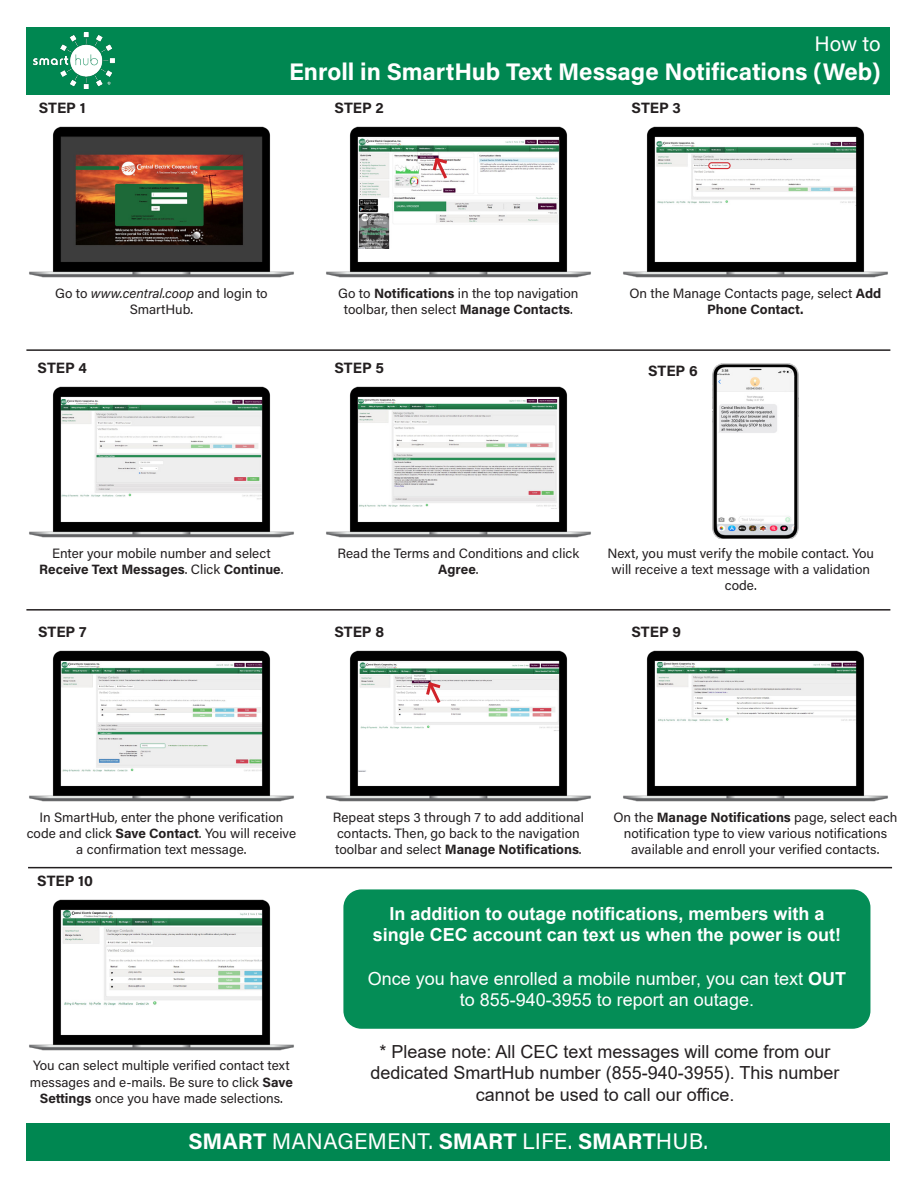
<style>
.page{position:relative;width:918px;height:1188px;background:#fff}
.page>*{position:absolute;margin:0;border:0;box-sizing:border-box;transform-origin:0 0}
.t1{font:700 24px "Acumin Pro";color:#fff}
.t2{font:22.5px "Acumin Pro";color:#fff}
.t3{font:21px "Acumin Pro";color:#fff}
.t4{font:18px/21.6px "Arial";color:#231f20;text-align:center}
.t5{font:700 18px "Arial";color:#fff}
.t6{font:18px/21.6px "Arial";color:#fff;text-align:center}
.t7{font:700 15px "Acumin Pro";letter-spacing:-.005em;color:#231f20}
.t8{font:13.5px/16.2px "Acumin Pro";color:#231f20;text-align:center}
.t9{font:700 13.5px "Acumin Pro";color:#231f20}
.t10{font:13.5px "Acumin Variable Concept";color:#231f20}
.s1{font-family:"Acumin Pro"}
.s2{font-weight:700}
.s3{font-weight:400}
</style>
<div class="page">
<div style="left:26px;top:27px;width:864px;height:67px;background:#008751"></div>
<img style="left:34px;top:33px;width:80px;height:56px">
<div style="left:26px;top:1123px;width:864px;height:38px;background:#008751"></div>
<hr style="left:26px;top:609px;width:864px;height:2px;background:#231f20">
<img style="left:326px;top:386px;width:265px;height:152px">
<img style="left:29px;top:386px;width:265px;height:152px">
<hr style="left:26px;top:349px;width:864px;height:2px;background:#231f20">
<img style="left:623px;top:126px;width:265px;height:152px">
<img style="left:326px;top:126px;width:265px;height:152px">
<img style="left:29px;top:126px;width:265px;height:152px">
<img style="left:712px;top:363px;width:87px;height:176px">
<img style="left:623px;top:650px;width:265px;height:152px">
<img style="left:326px;top:650px;width:265px;height:152px">
<img style="left:29px;top:650px;width:265px;height:152px">
<img style="left:29px;top:899px;width:265px;height:152px">
<div style="left:343px;top:889px;width:527px;height:140px;background:#048d56;border-radius:18px"></div>
<hr style="left:28px;top:867px;width:864px;height:1px;background:#231f20">
<svg style="left:431px;top:154px;width:19px;height:28px"></svg>
<div style="left:708px;top:162px;width:23px;height:7px;border:1px solid #d1232a;border-radius:3px"></div>
<svg style="left:424px;top:679px;width:20px;height:27px"></svg>
<p class="t7" style="left:39px;top:97px;width:48px">STEP 1</p>
<p class="t3" style="left:814px;top:29px;width:68px">How to</p>
<p class="t1" style="left:289px;top:54px;width:593px">Enroll in SmartHub Text Message Notifications (Web)</p>
<p class="t7" style="left:335px;top:97px;width:51px">STEP 2</p>
<p class="t7" style="left:632px;top:97px;width:51px">STEP 3</p>
<p class="t10" style="left:55px;top:284px;width:214px"><span class="s1">Go to</span> www.central.coop <span class="s1">and login to</span></p>
<p class="t8" style="left:130px;top:301px;width:65px">SmartHub.</p>
<p class="t7" style="left:38px;top:357px;width:51px">STEP 4</p>
<p class="t8" style="left:338px;top:284px;width:242px">Go to <span class="s2">Notifications</span> in the top navigation</p>
<p class="t8" style="left:344px;top:301px;width:231px">toolbar, then select <span class="s2">Manage Contacts</span>.</p>
<p class="t7" style="left:335px;top:357px;width:51px">STEP 5</p>
<p class="t8" style="left:629px;top:284px;width:253px">On the Manage Contacts page, select <span class="s2">Add<br>Phone Contact.</span></p>
<p class="t7" style="left:648px;top:360px;width:51px">STEP 6</p>
<p class="t8" style="left:52px;top:544px;width:220px">Enter your mobile number and select</p>
<p class="t9" style="left:39px;top:559px;width:246px">Receive Text Messages<span class="s3">. Click</span> Continue<span class="s3">.</span></p>
<p class="t7" style="left:38px;top:621px;width:50px">STEP 7</p>
<p class="t8" style="left:338px;top:544px;width:243px">Read the Terms and Conditions and click<br><span class="s2">Agree</span>.</p>
<p class="t7" style="left:334px;top:621px;width:51px">STEP 8</p>
<p class="t8" style="left:608px;top:544px;width:268px">Next, you must verify the mobile contact. You will receive a text message with a validation code.</p>
<p class="t7" style="left:632px;top:621px;width:51px">STEP 9</p>
<p class="t8" style="left:27px;top:808px;width:271px">In SmartHub, enter the phone verification code and click <span class="s2">Save Contact</span>. You will receive a confirmation text message.</p>
<p class="t7" style="left:37px;top:870px;width:57px">STEP 10</p>
<p class="t8" style="left:30px;top:1057px;width:264px">You can select multiple verified contact text messages and e-mails. Be sure to click <span class="s2">Save<br>Settings</span> once you have made selections.</p>
<p class="t8" style="left:333px;top:808px;width:253px;text-align:left">Repeat steps 3 through 7 to add additional contacts. Then, go back to the navigation toolbar and select <span class="s2">Manage Notifications</span>.</p>
<p class="t8" style="left:613px;top:808px;width:286px">On the <span class="s2">Manage Notifications</span> page, select each notification type to view various notifications available and enroll your verified contacts.</p>
<p class="t5" style="left:389px;top:901px;width:437px">In addition to outage notifications, members with a</p>
<p class="t5" style="left:373px;top:922px;width:470px">single CEC account can text us when the power is out!</p>
<p class="t6" style="left:368px;top:967px;width:480px">Once you have enrolled a mobile number, you can text <span class="s2">OUT </span>to 855-940-3955 to report an outage.</p>
<p class="t4" style="left:379px;top:1040px;width:453px">* Please note: All CEC text messages will come from our</p>
<p class="t4" style="left:371px;top:1062px;width:470px">dedicated SmartHub number (855-940-3955). This number cannot be used to call our office.</p>
<p class="t2" style="left:188px;top:1126px;width:521px"><span class="s2">SMART</span> MANAGEMENT. <span class="s2">SMART</span> LIFE. <span class="s2">SMART</span>HUB.</p>
</div>
